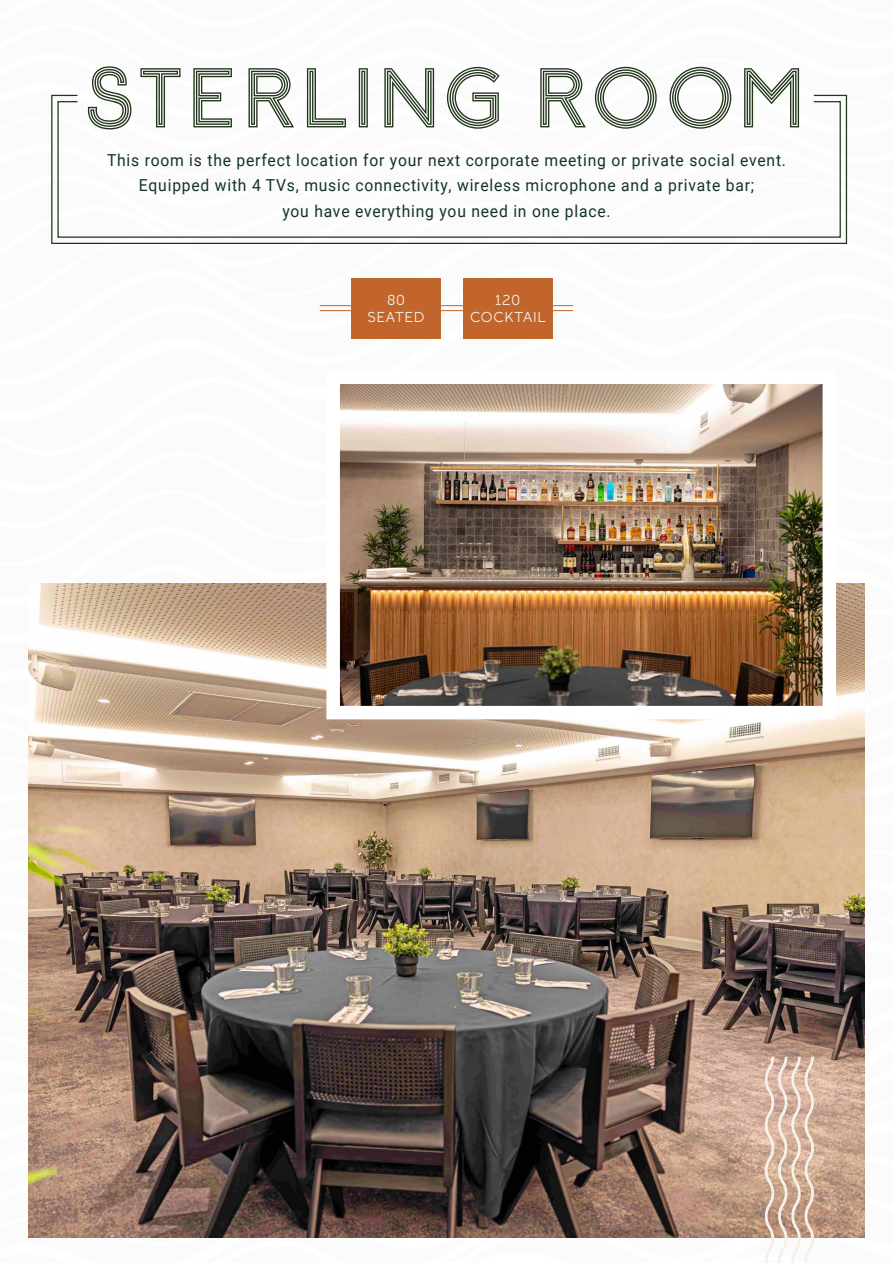
<style>
.page{position:relative;width:893px;height:1263px;background:#fff}
.page>*{position:absolute;margin:0;border:0;box-sizing:border-box;transform-origin:0 0}
.t1{font:75.3px "Etalon stripes";letter-spacing:-.03em;color:#20351a}
.Roboto_9{font:16.5px/25.5px "Roboto";letter-spacing:.05em;color:#13322b;text-align:center;scale:.95 1}
.t2{font:14.4px "Full Sans LC 50";letter-spacing:.05em;color:#f3f1e9}
</style>
<div class="page">
<img style="left:29px;top:583px;width:835px;height:655px">
<img style="left:320px;top:384px;width:523px;height:342px">
<hr style="left:320px;top:305px;width:253px;height:1px;background:#c1652c">
<hr style="left:320px;top:310px;width:253px;height:1px;background:#c1652c">
<div style="left:463px;top:279px;width:90px;height:60px;background:#c1652c"></div>
<div style="left:351px;top:279px;width:90px;height:60px;background:#c1652c"></div>
<svg style="left:51px;top:94px;width:797px;height:150px"></svg>
<svg style="left:763px;top:1054px;width:52px;height:209px;background:#d9c0af"></svg>
<p class="t1" style="left:88px;top:41px;width:728px">STERLING ROOM</p>
<p class="Roboto_9" style="left:107px;top:147px;width:716px">This room is the perfect location for your next corporate meeting or private social event.<br>Equipped with 4 TVs, music connectivity, wireless microphone and a private bar;<br>you have everything you need in one place.</p>
<p class="t2" style="left:387px;top:291px;width:19px">80</p>
<p class="t2" style="left:367px;top:309px;width:59px">SEATED</p>
<p class="t2" style="left:495px;top:291px;width:26px">120</p>
<p class="t2" style="left:470px;top:309px;width:77px">COCKTAIL</p>
</div>
